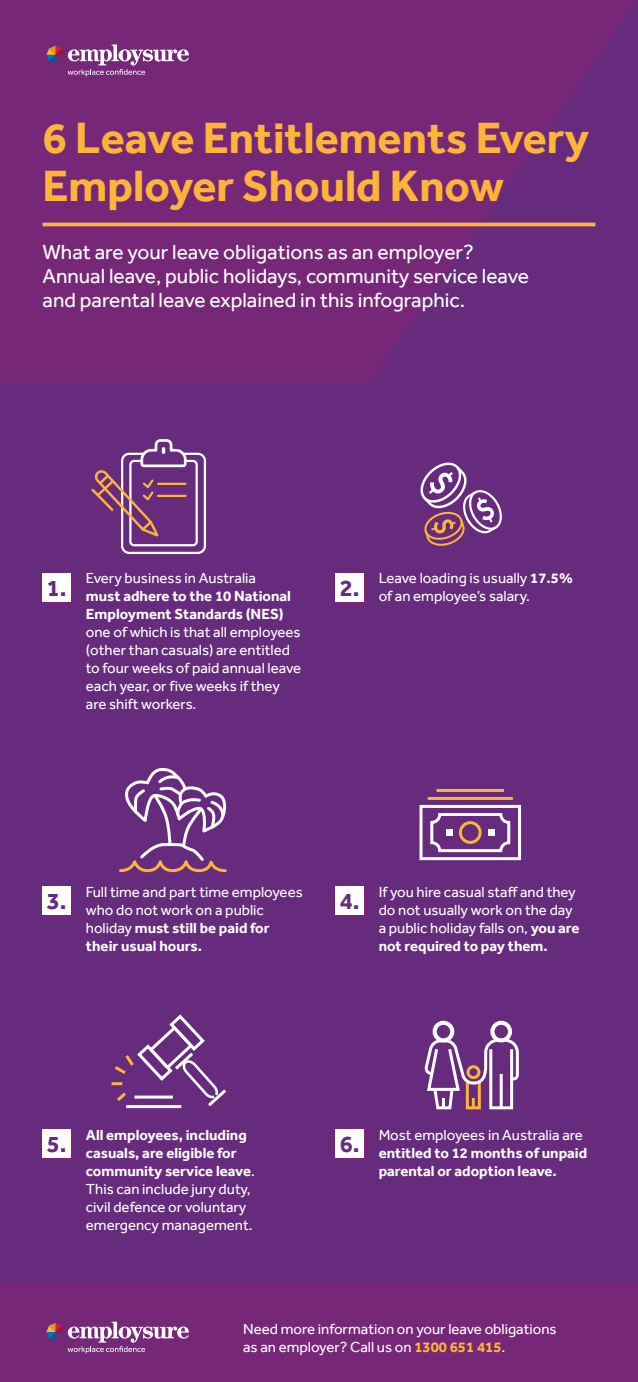
<style>
.page{position:relative;width:638px;height:1382px;background:#fff}
.page>*{position:absolute;margin:0;border:0;box-sizing:border-box;transform-origin:0 0}
.t1{font:700 45px/48px "Effra";color:#fcb539}
.t2{font:700 24px "Effra";color:#672b7e}
.t3{font:21px/24px "Effra";color:#fff}
.t4{font:15px/18px "Effra";color:#fff}
.t5{font:700 15px/18px "Effra";color:#fff}
.s1{font-weight:700}
.s2{font-weight:400}
.s3{font-weight:700;color:#fcb539}
</style>
<div class="page">
<div style="left:0;top:0;width:638px;height:1285px;background:#672b7e"></div>
<div style="left:0;top:1285px;width:638px;height:97px;background:#772778"></div>
<svg style="left:0;top:0;width:637px;height:383px;fill:#772778"></svg>
<svg style="left:46px;top:44px;width:143px;height:32px"></svg>
<svg style="left:46px;top:1322px;width:143px;height:31px"></svg>
<hr style="left:43px;top:223px;width:552px;height:3px;background:#fcb539">
<div style="left:121px;top:453px;width:85px;height:101px;border:2px solid #fff;border-radius:7px"></div>
<div style="left:129px;top:460px;width:69px;height:86px;border:2px solid #fff;border-radius:4px"></div>
<svg style="left:91px;top:439px;width:97px;height:101px"></svg>
<svg style="left:420px;top:462px;width:82px;height:84px"></svg>
<svg style="left:119px;top:768px;width:108px;height:105px"></svg>
<div style="left:430px;top:813px;width:80px;height:39px;border:3px solid #fff;border-radius:8px"></div>
<div style="left:419px;top:805px;width:102px;height:55px;border:3px solid #fff"></div>
<div style="left:488px;top:829px;width:6px;height:7px;background:#fff"></div>
<div style="left:446px;top:829px;width:6px;height:7px;background:#fff"></div>
<div style="left:459px;top:821px;width:22px;height:23px;border:3px solid #fcb539;border-radius:50%"></div>
<hr style="left:428px;top:797px;width:85px;height:3px;background:#fcb539">
<hr style="left:436px;top:789px;width:68px;height:3px;background:#fcb539">
<svg style="left:111px;top:1014px;width:115px;height:95px"></svg>
<svg style="left:424px;top:1037px;width:95px;height:73px"></svg>
<div style="left:466px;top:1065px;width:14px;height:14px;border:3px solid #fcb539;border-radius:50%"></div>
<div style="left:432px;top:1021px;width:22px;height:21px;border:4px solid #fff;border-radius:50%"></div>
<div style="left:490px;top:1021px;width:22px;height:21px;border:4px solid #fff;border-radius:50%"></div>
<div style="left:46px;top:576px;width:28px;height:29px;background:#772778"></div>
<div style="left:43px;top:573px;width:28px;height:29px;background:#fff"></div>
<div style="left:46px;top:889px;width:28px;height:29px;background:#772778"></div>
<div style="left:43px;top:886px;width:28px;height:29px;background:#fff"></div>
<div style="left:46px;top:1132px;width:28px;height:29px;background:#772778"></div>
<div style="left:43px;top:1129px;width:28px;height:29px;background:#fff"></div>
<div style="left:338px;top:576px;width:29px;height:29px;background:#772778"></div>
<div style="left:335px;top:573px;width:29px;height:29px;background:#fff"></div>
<div style="left:338px;top:889px;width:29px;height:29px;background:#772778"></div>
<div style="left:335px;top:886px;width:29px;height:29px;background:#fff"></div>
<div style="left:338px;top:1132px;width:29px;height:29px;background:#772778"></div>
<div style="left:335px;top:1129px;width:29px;height:29px;background:#fff"></div>
<p class="t1" style="left:43px;top:114px;width:548px">6 Leave Entitlements Every<br>Employer Should Know</p>
<p class="t3" style="left:43px;top:240px;width:488px">What are your leave obligations as an employer?<br>Annual leave, public holidays, community service leave and parental leave explained in this infographic.</p>
<p class="t2" style="left:47px;top:573px;width:21px">1.</p>
<p class="t4" style="left:86px;top:569px;width:217px">Every business in Australia<br><span class="s1">must adhere to the 10 National<br>Employment Standards (NES) </span>one of which is that all employees (other than casuals) are entitled to four weeks of paid annual leave each year, or five weeks if they are shift workers.</p>
<p class="t2" style="left:340px;top:573px;width:21px">2.</p>
<p class="t4" style="left:379px;top:569px;width:196px">Leave loading is usually <span class="s1">17.5% </span>of an employee’s salary.</p>
<p class="t2" style="left:47px;top:886px;width:21px">3.</p>
<p class="t4" style="left:86px;top:882px;width:218px">Full time and part time employees who do not work on a public holiday <span class="s1">must still be paid for their usual hours.</span></p>
<p class="t2" style="left:340px;top:886px;width:21px">4.</p>
<p class="t4" style="left:379px;top:882px;width:202px">If you hire casual staff and they do not usually work on the day a public holiday falls on, <span class="s1">you are not required to pay them.</span></p>
<p class="t2" style="left:47px;top:1129px;width:21px">5.</p>
<p class="t4" style="left:86px;top:1125px;width:170px"><span class="s1">All employees, including casuals, are eligible for community service leave</span>.<br>This can include jury duty, civil defence or voluntary emergency management.</p>
<p class="t2" style="left:340px;top:1129px;width:21px">6.</p>
<p class="t5" style="left:379px;top:1125px;width:210px"><span class="s2">Most employees in Australia are </span>entitled to 12 months of unpaid parental or adoption leave.</p>
<p class="t4" style="left:243px;top:1320px;width:315px">Need more information on your leave obligations as an employer? Call us on <span class="s3">1300 651 415</span>.</p>
</div>
